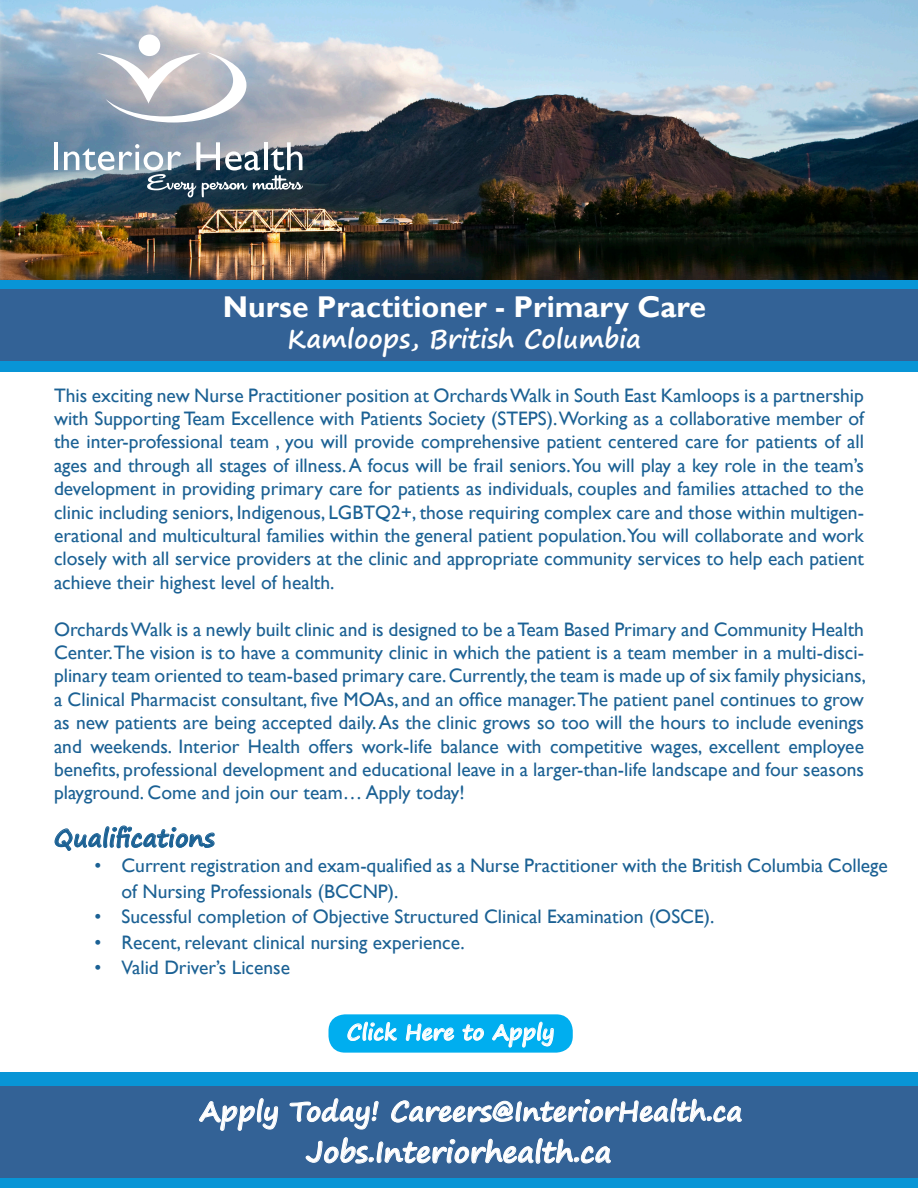
<style>
.page{position:relative;width:918px;height:1188px;background:#fff}
.page>*{position:absolute;margin:0;border:0;box-sizing:border-box;transform-origin:0 0}
.t1{font:700 30px "Gill Sans";color:#fff}
.t2{font:700 28.5px "Segoe Print";color:#fff}
.t3{font:700 27px "Segoe Print";color:#fff}
.t4{font:700 25.5px "Segoe Print";color:#fff}
.t5{font:700 24px "Segoe Print";color:#1b6194}
.t6{font:700 21px "Segoe Print";color:#fff}
.t7{font:19.5px/23.4px "Gill Sans";color:#1b6194;text-align:justify}
</style>
<div class="page">
<img style="left:0;top:0;width:918px;height:280px">
<div style="left:0;top:280px;width:918px;height:92px;background:#0895d6"></div>
<div style="left:0;top:290px;width:918px;height:71px;background:#336296"></div>
<hr style="left:54px;top:142px;width:4px;height:28px;background:#fff">
<svg style="left:64px;top:142px;width:239px;height:55px;background:#697e8d"></svg>
<div style="left:139px;top:34px;width:21px;height:22px;background:#fff;border-radius:50%"></div>
<svg style="left:97px;top:52px;width:149px;height:71px"></svg>
<div style="left:0;top:1072px;width:918px;height:116px;background:#0895d6"></div>
<div style="left:0;top:1086px;width:918px;height:92px;background:#336296"></div>
<svg style="left:306px;top:1138px;width:305px;height:25px"></svg>
<svg style="left:54px;top:825px;width:161px;height:26px"></svg>
<svg style="left:199px;top:1099px;width:79px;height:31px"></svg>
<svg style="left:290px;top:1099px;width:88px;height:30px"></svg>
<svg style="left:391px;top:1099px;width:350px;height:23px"></svg>
<div style="left:328px;top:1014px;width:245px;height:39px;background:#00aeef;border-radius:16px"></div>
<svg style="left:348px;top:1022px;width:48px;height:19px"></svg>
<svg style="left:406px;top:1023px;width:48px;height:18px"></svg>
<svg style="left:463px;top:1025px;width:21px;height:15px"></svg>
<svg style="left:492px;top:1022px;width:61px;height:25px"></svg>
<p class="t1" style="left:223px;top:289px;width:484px">Nurse Practitioner - Primary Care</p>
<p class="t4" style="left:288px;top:315px;width:355px">Kamloops, British Columbia</p>
<p class="t7" style="left:54px;top:384px;width:812px">This exciting new Nurse Practitioner position at Orchards Walk in South East Kamloops is a partnership with Supporting Team Excellence with Patients Society (STEPS). Working as a collaborative member of the inter-professional team , you will provide comprehensive patient centered care for patients of all ages and through all stages of illness. A focus will be frail seniors. You will play a key role in the team’s development in providing primary care for patients as individuals, couples and families attached to the clinic including seniors, Indigenous, LGBTQ2+, those requiring complex care and those within multigen&shy;erational and multicultural families within the general patient population.You will collaborate and work closely with all service providers at the clinic and appropriate community services to help each patient achieve their highest level of health.</p>
<p class="t7" style="left:54px;top:618px;width:813px">Orchards Walk is a newly built clinic and is designed to be a Team Based Primary and Community Health Center.The vision is to have a community clinic in which the patient is a team member in a multi-disci&shy;plinary team oriented to team-based primary care. Currently, the team is made up of six family physicians, a Clinical Pharmacist consultant, five MOAs, and an office manager.The patient panel continues to grow as new patients are being accepted daily. As the clinic grows so too will the hours to include evenings and weekends. Interior Health offers work-life balance with competitive wages, excellent employee benefits, professional development and educational leave in a larger-than-life landscape and four seasons playground. Come and join our team… Apply today!</p>
<p class="t5" style="left:54px;top:816px;width:162px">Qualifications</p>
<p class="t7" style="left:122px;top:853px;width:768px;line-height:25.5px;text-indent:-27px">• Current registration and exam-qualified as a Nurse Practitioner with the British Columbia College of Nursing Professionals (BCCNP).</p>
<p class="t7" style="left:94px;top:905px;width:621px">• Sucessful completion of Objective Structured Clinical Examination (OSCE).</p>
<p class="t7" style="left:94px;top:931px;width:372px">• Recent, relevant clinical nursing experience.</p>
<p class="t7" style="left:94px;top:956px;width:197px">• Valid Driver’s License</p>
<p class="t6" style="left:347px;top:1013px;width:209px">Click Here to Apply</p>
<p class="t3" style="left:200px;top:1087px;width:544px">Apply Today! Careers@InteriorHealth.ca</p>
<p class="t2" style="left:307px;top:1126px;width:306px">Jobs.Interiorhealth.ca</p>
</div>
